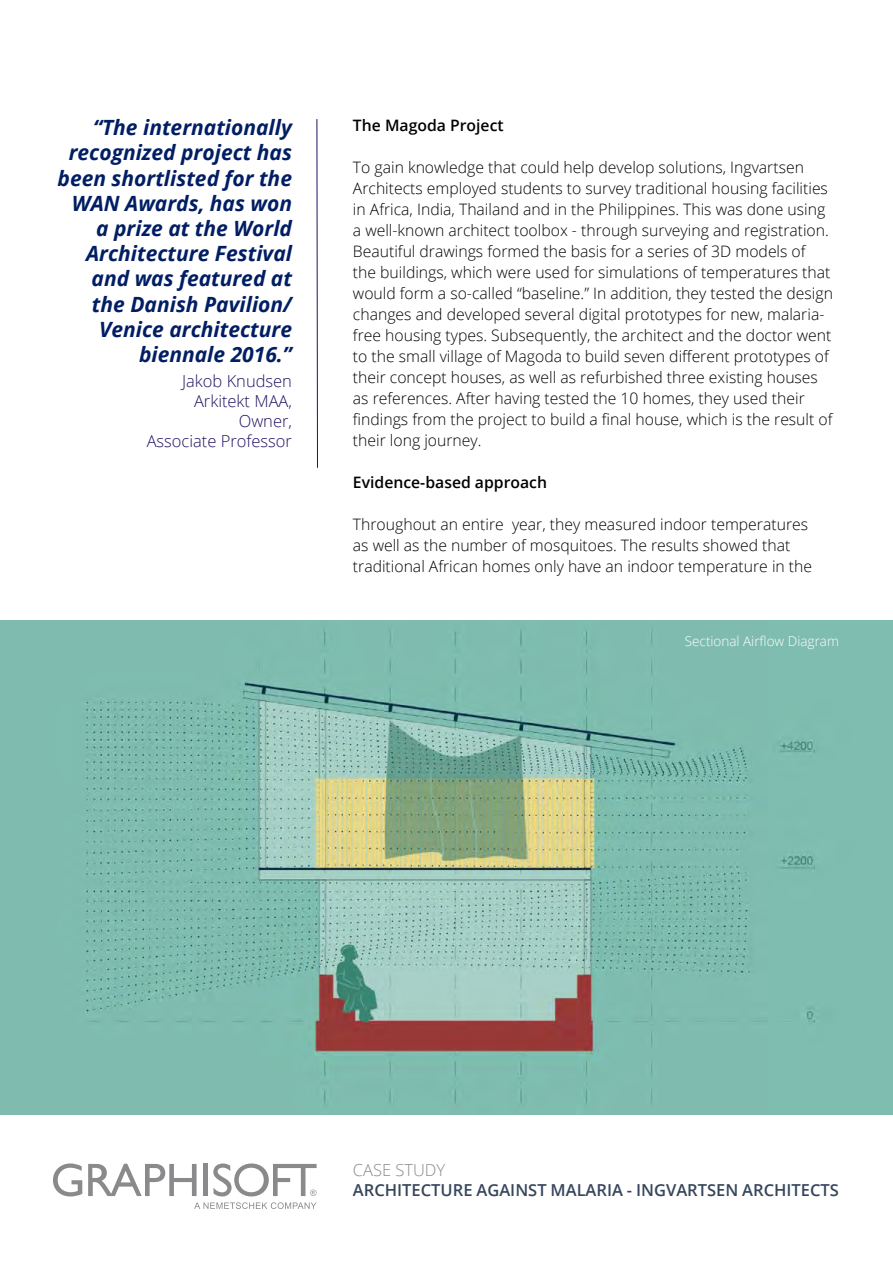
<style>
.page{position:relative;width:893px;height:1263px;background:#fff}
.page>*{position:absolute;margin:0;border:0;box-sizing:border-box;transform-origin:0 0}
.t1{font:italic 700 21px/25.2px "Open Sans";color:#011e64;text-align:right}
.t2{font:300 16.5px/19.8px "Open Sans";color:#231161;text-align:right}
.t3{font:600 16.5px "Open Sans";color:#36465c}
.t4{font:300 16.5px "Open Sans";color:#8a8a8d}
.t5{font:300 15.75px/21px "Open Sans";color:#000}
.t6{font:600 15.75px "Open Sans";color:#000}
.t7{font:300 13.5px "Open Sans";color:#fff}
</style>
<div class="page">
<svg style="left:53px;top:1163px;width:29px;height:33px"></svg>
<svg style="left:88px;top:1164px;width:109px;height:32px"></svg>
<div style="left:203px;top:1163px;width:5px;height:33px;background:#8a8a8d"></div>
<svg style="left:213px;top:1163px;width:104px;height:33px"></svg>
<svg style="left:194px;top:1202px;width:123px;height:7px"></svg>
<img style="left:0;top:620px;width:893px;height:494px">
<svg style="left:317px;top:119px;width:1px;height:349px"></svg>
<h1 class="t1" style="left:58px;top:114px;width:236px">“The internationally recognized project has been shortlisted for the<br>WAN Awards, has won a prize at the World<br>Architecture Festival and was featured at the Danish Pavilion/<br>Venice architecture biennale 2016.”</h1>
<p class="t2" style="left:147px;top:371px;width:147px">Jakob Knudsen<br>Arkitekt MAA,<br>Owner,<br>Associate Professor</p>
<p class="t6" style="left:353px;top:115px;width:152px">The Magoda Project</p>
<p class="t5" style="left:353px;top:156px;width:482px">To gain knowledge that could help develop solutions, Ingvartsen Architects employed students to survey traditional housing facilities in Africa, India, Thailand and in the Philippines. This was done using a well-known architect toolbox - through surveying and registration.<br>Beautiful drawings formed the basis for a series of 3D models of<br>the buildings, which were used for simulations of temperatures that would form a so-called “baseline.” In addition, they tested the design changes and developed several digital prototypes for new, malaria&shy;free housing types. Subsequently, the architect and the doctor went to the small village of Magoda to build seven different prototypes of their concept houses, as well as refurbished three existing houses as references. After having tested the 10 homes, they used their findings from the project to build a final house, which is the result of their long journey.</p>
<p class="t6" style="left:353px;top:472px;width:196px">Evidence-based approach</p>
<p class="t5" style="left:353px;top:513px;width:461px">Throughout an entire year, they measured indoor temperatures as well as the number of mosquitoes. The results showed that traditional African homes only have an indoor temperature in the</p>
<p class="t7" style="left:685px;top:632px;width:156px">Sectional Airflow Diagram</p>
<p class="t4" style="left:353px;top:1159px;width:94px">CASE STUDY</p>
<p class="t3" style="left:353px;top:1178px;width:487px">ARCHITECTURE AGAINST MALARIA - INGVARTSEN ARCHITECTS</p>
</div>
